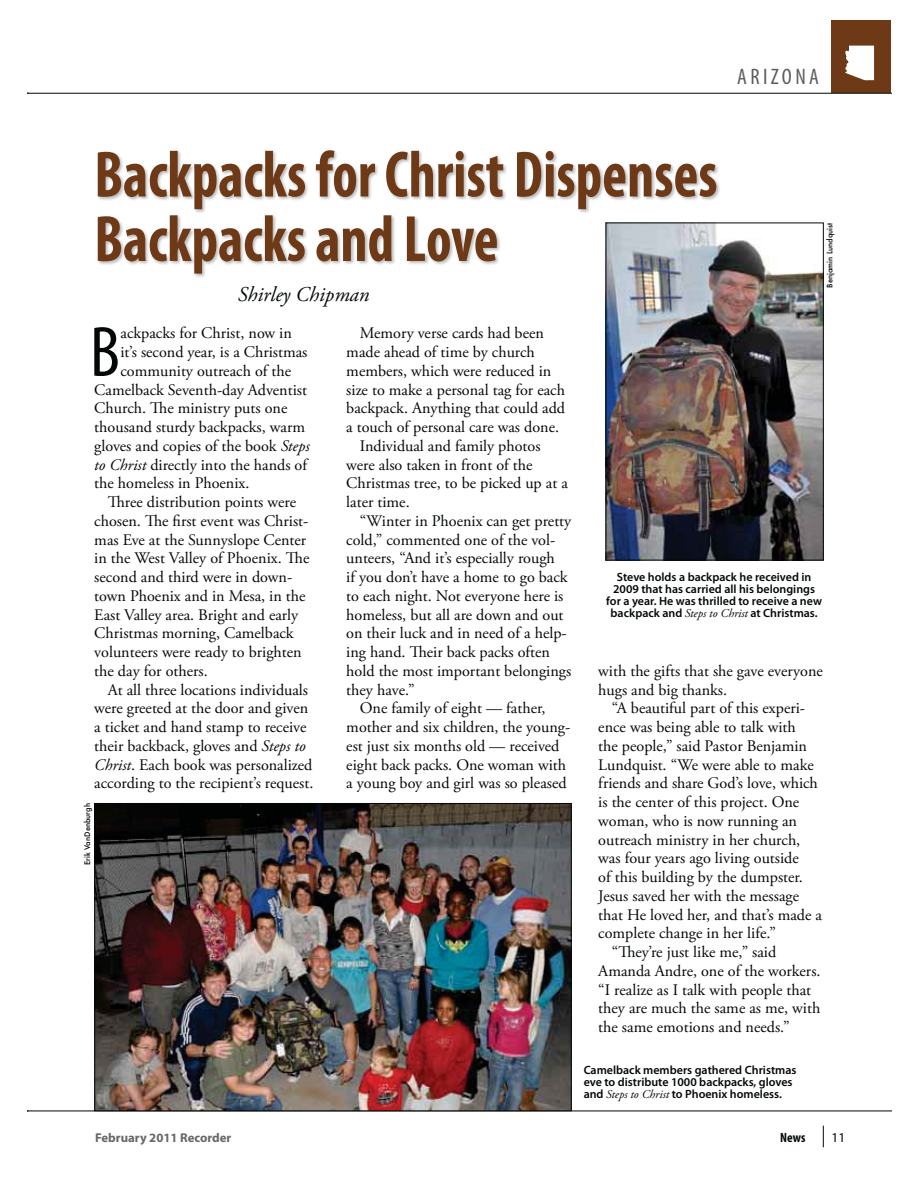
<style>
.page{position:relative;width:918px;height:1188px;background:#fff}
.page>*{position:absolute;margin:0;border:0;box-sizing:border-box;transform-origin:0 0}
.t1{font:condensed 71.7px "Myriad Pro";color:#030806}
.t2{font:700 condensed 66px/64.5px "Myriad Pro";color:#6e3916;scale:.9 1}
.t3{font:condensed 22.5px "Myriad Pro";letter-spacing:.15em;color:#5b5d5f}
.t4{font:italic 21px "Adobe Garamond Pro";color:#030806}
.t5{font:16.2px "Adobe Garamond Pro";color:#030806}
.t6{font:700 condensed 13.5px "Myriad Pro";color:#030806}
.t7{font:13.5px "Myriad Pro";color:#030806}
.t8{font:700 12.75px "Myriad Pro";color:#65676a}
.t9{font:600 12px/12px "Myriad Pro";color:#030806;text-align:center}
.t10{font:500 7.5px "Futura";color:#030806}
.s1{font-style:italic}
.s2{font-family:"Adobe Garamond Pro";font-weight:400;font-style:italic}
</style>
<div class="page">
<div style="left:832px;top:20px;width:59px;height:73px;background:#6e3916"></div>
<svg style="left:845px;top:46px;width:29px;height:34px"></svg>
<hr style="left:27px;top:93px;width:864px;height:1px;background:#030806">
<hr style="left:27px;top:1111px;width:864px;height:1px;background:#030806">
<svg style="left:823px;top:1126px;width:1px;height:21px"></svg>
<img style="left:98px;top:151px;width:623px;height:127px">
<img style="left:608px;top:225px;width:214px;height:333px">
<div style="left:606px;top:223px;width:218px;height:337px;border:1px solid #030806"></div>
<img style="left:97px;top:805px;width:472px;height:304px">
<div style="left:95px;top:803px;width:476px;height:308px;border:1px solid #030806"></div>
<p class="t3" style="left:737px;top:68px;width:83px">ARIZONA</p>
<p class="t2" style="left:94px;top:147px;width:694px">Backpacks for Christ Dispenses<br>Backpacks and Love</p>
<p class="t4" style="left:238px;top:286px;width:133px">Shirley Chipman</p>
<p class="t1" style="left:90px;top:324px;width:31px">B</p>
<p class="t5" style="left:121px;top:327px;width:173px">ackpacks for Christ, now in</p>
<p class="t10" style="left:825px;top:288px;width:66px;rotate:-90deg">Benjamin Lundquist</p>
<p class="t5" style="left:360px;top:327px;width:186px">Memory verse cards had been</p>
<p class="t5" style="left:346px;top:345px;width:190px">made ahead of time by church</p>
<p class="t5" style="left:346px;top:364px;width:206px">members, which were reduced in</p>
<p class="t5" style="left:346px;top:383px;width:220px">size to make a personal tag for each</p>
<p class="t5" style="left:346px;top:402px;width:220px">backpack. Anything that could add</p>
<p class="t5" style="left:346px;top:421px;width:214px">a touch of personal care was done.</p>
<p class="t5" style="left:360px;top:439px;width:182px">Individual and family photos</p>
<p class="t5" style="left:346px;top:458px;width:188px">were also taken in front of the</p>
<p class="t5" style="left:346px;top:477px;width:223px">Christmas tree, to be picked up at a</p>
<p class="t5" style="left:346px;top:496px;width:65px">later time.</p>
<p class="t5" style="left:360px;top:514px;width:213px">“Winter in Phoenix can get pretty</p>
<p class="t5" style="left:346px;top:533px;width:210px">cold,” commented one of the vol-</p>
<p class="t5" style="left:346px;top:552px;width:210px">unteers, “And it’s especially rough</p>
<p class="t5" style="left:346px;top:571px;width:223px">if you don’t have a home to go back</p>
<p class="t5" style="left:346px;top:589px;width:219px">to each night. Not everyone here is</p>
<p class="t5" style="left:346px;top:608px;width:219px">homeless, but all are down and out</p>
<p class="t5" style="left:346px;top:627px;width:222px">on their luck and in need of a help-</p>
<p class="t5" style="left:346px;top:646px;width:205px">ing hand. Their back packs often</p>
<p class="t5" style="left:346px;top:664px;width:226px">hold the most important belongings</p>
<p class="t5" style="left:346px;top:683px;width:70px">they have.”</p>
<p class="t5" style="left:360px;top:702px;width:187px">One family of eight — father,</p>
<p class="t5" style="left:346px;top:721px;width:225px">mother and six children, the young-</p>
<p class="t5" style="left:346px;top:739px;width:215px">est just six months old — received</p>
<p class="t5" style="left:346px;top:758px;width:221px">eight back packs. One woman with</p>
<p class="t5" style="left:346px;top:777px;width:222px">a young boy and girl was so pleased</p>
<p class="t5" style="left:121px;top:345px;width:188px">it’s second year, is a Christmas</p>
<p class="t5" style="left:121px;top:364px;width:172px">community outreach of the</p>
<p class="t5" style="left:94px;top:383px;width:214px">Camelback Seventh-day Adventist</p>
<p class="t5" style="left:94px;top:402px;width:195px">Church. The ministry puts one</p>
<p class="t5" style="left:94px;top:420px;width:212px">thousand sturdy backpacks, warm</p>
<p class="t5" style="left:94px;top:439px;width:217px">gloves and copies of the book <span class="s1">Steps</span></p>
<p class="t5" style="left:94px;top:458px;width:214px"><span class="s1">to Christ</span> directly into the hands of</p>
<p class="t5" style="left:94px;top:477px;width:157px">the homeless in Phoenix.</p>
<p class="t5" style="left:108px;top:495px;width:190px">Three distribution points were</p>
<p class="t5" style="left:94px;top:514px;width:216px">chosen. The first event was Christ-</p>
<p class="t5" style="left:94px;top:533px;width:213px">mas Eve at the Sunnyslope Center</p>
<p class="t5" style="left:94px;top:552px;width:217px">in the West Valley of Phoenix. The</p>
<p class="t5" style="left:94px;top:570px;width:199px">second and third were in down-</p>
<p class="t5" style="left:94px;top:589px;width:213px">town Phoenix and in Mesa, in the</p>
<p class="t5" style="left:94px;top:608px;width:206px">East Valley area. Bright and early</p>
<p class="t5" style="left:94px;top:627px;width:201px">Christmas morning, Camelback</p>
<p class="t5" style="left:94px;top:645px;width:209px">volunteers were ready to brighten</p>
<p class="t5" style="left:94px;top:664px;width:115px">the day for others.</p>
<p class="t5" style="left:108px;top:683px;width:202px">At all three locations individuals</p>
<p class="t5" style="left:94px;top:702px;width:215px">were greeted at the door and given</p>
<p class="t5" style="left:94px;top:720px;width:214px">a ticket and hand stamp to receive</p>
<p class="t5" style="left:94px;top:739px;width:213px">their backback, gloves and <span class="s1">Steps to</span></p>
<p class="t5" style="left:94px;top:758px;width:220px"><span class="s1">Christ</span>. Each book was personalized</p>
<p class="t5" style="left:94px;top:777px;width:221px">according to the recipient’s request.</p>
<p class="t9" style="left:606px;top:572px;width:217px">Steve holds a backpack he received in 2009 that has carried all his belongings for a year. He was thrilled to receive a new backpack and <span class="s2">Steps to Christ</span> at Christmas.</p>
<p class="t5" style="left:598px;top:664px;width:226px">with the gifts that she gave everyone</p>
<p class="t5" style="left:598px;top:683px;width:130px">hugs and big thanks.</p>
<p class="t5" style="left:612px;top:702px;width:195px">“A beautiful part of this experi-</p>
<p class="t5" style="left:598px;top:721px;width:199px">ence was being able to talk with</p>
<p class="t5" style="left:598px;top:739px;width:210px">the people,” said Pastor Benjamin</p>
<p class="t5" style="left:598px;top:758px;width:217px">Lundquist. “We were able to make</p>
<p class="t5" style="left:598px;top:777px;width:221px">friends and share God’s love, which</p>
<p class="t5" style="left:598px;top:796px;width:203px">is the center of this project. One</p>
<p class="t5" style="left:598px;top:814px;width:200px">woman, who is now running an</p>
<p class="t5" style="left:598px;top:833px;width:204px">outreach ministry in her church,</p>
<p class="t5" style="left:598px;top:852px;width:202px">was four years ago living outside</p>
<p class="t5" style="left:598px;top:871px;width:206px">of this building by the dumpster.</p>
<p class="t5" style="left:598px;top:889px;width:202px">Jesus saved her with the message</p>
<p class="t5" style="left:598px;top:908px;width:225px">that He loved her, and that’s made a</p>
<p class="t5" style="left:598px;top:927px;width:179px">complete change in her life.”</p>
<p class="t5" style="left:612px;top:946px;width:166px">“They’re just like me,” said</p>
<p class="t5" style="left:598px;top:964px;width:224px">Amanda Andre, one of the workers.</p>
<p class="t5" style="left:598px;top:983px;width:214px">“I realize as I talk with people that</p>
<p class="t5" style="left:598px;top:1002px;width:224px">they are much the same as me, with</p>
<p class="t5" style="left:598px;top:1021px;width:193px">the same emotions and needs.”</p>
<p class="t10" style="left:82px;top:865px;width:64px;rotate:-90deg">Erik VanDenburgh</p>
<p class="t9" style="left:584px;top:1064px;width:214px;text-align:left">Camelback members gathered Christmas eve to distribute 1000 backpacks, gloves and <span class="s2">Steps to Christ</span> to Phoenix homeless.</p>
<p class="t8" style="left:95px;top:1133px;width:138px">February 2011 Recorder</p>
<p class="t6" style="left:780px;top:1132px;width:27px">News</p>
<p class="t7" style="left:832px;top:1132px;width:15px">11</p>
</div>
